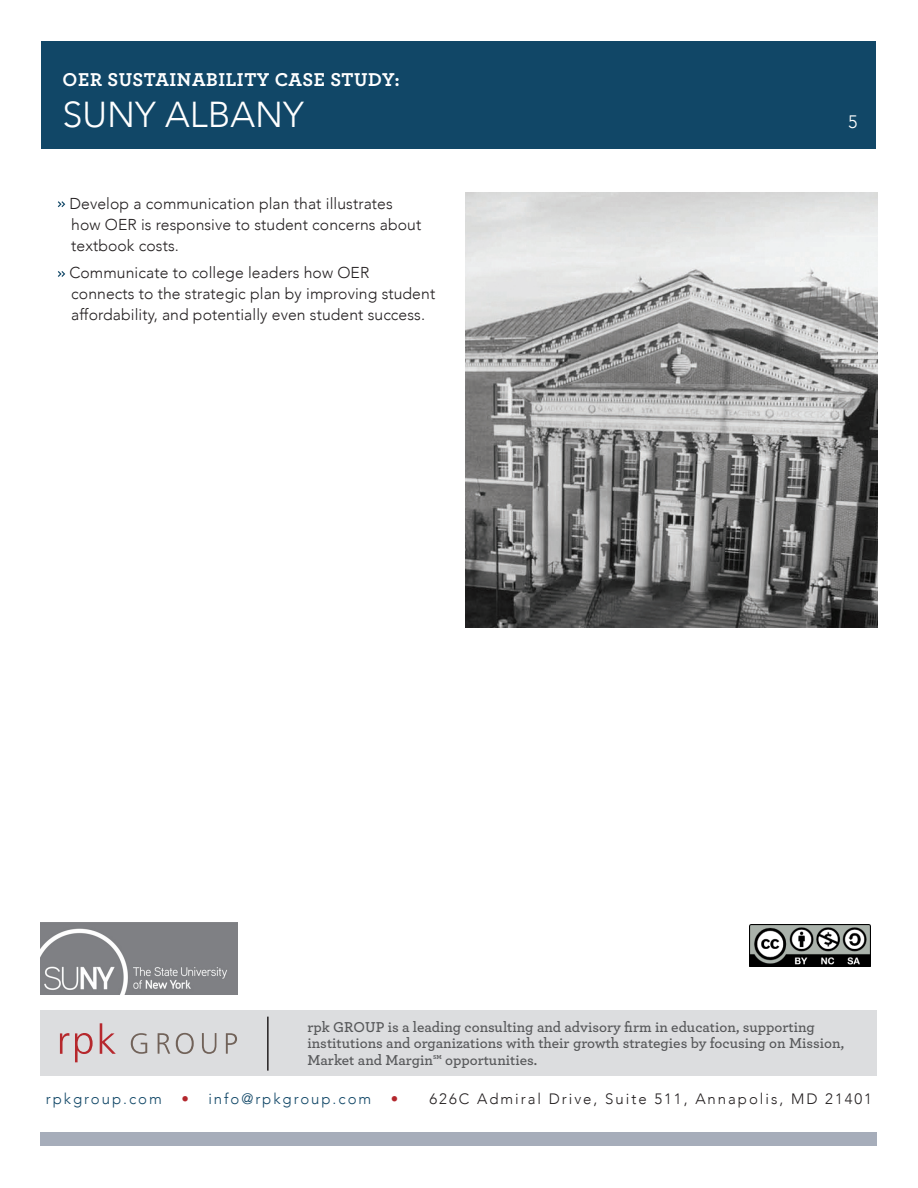
<style>
.page{position:relative;width:918px;height:1188px;background:#fff}
.page>*{position:absolute;margin:0;border:0;box-sizing:border-box;transform-origin:0 0}
.t1{font:300 36px "Avenir";color:#fff}
.t2{font:700 19.5px "Archer";letter-spacing:.03em;color:#fff}
.t3{font:300 18px "Avenir";color:#fff}
.body_bullet{font:300 15.75px/21px "Avenir";letter-spacing:.005em;color:#231f20}
.body_bullet-2{font:600 15px/16.5px "Archer";color:#57585a}
.body_noindent{font:300 15px "Avenir";letter-spacing:.13em;color:#231f20}
.body_noindent-2{font:300 15px "Avenir";letter-spacing:.13em;color:#114767}
.s1{color:#b3272d}
</style>
<div class="page">
<div style="left:41px;top:41px;width:835px;height:107px;background:#114767"></div>
<img style="left:466px;top:193px;width:412px;height:434px">
<div style="left:40px;top:1010px;width:838px;height:66px;background:#dcdddf"></div>
<svg style="left:60px;top:1033px;width:9px;height:21px"></svg>
<svg style="left:75px;top:1033px;width:18px;height:29px"></svg>
<svg style="left:100px;top:1023px;width:16px;height:31px"></svg>
<svg style="left:131px;top:1033px;width:16px;height:21px"></svg>
<svg style="left:158px;top:1033px;width:12px;height:21px"></svg>
<svg style="left:176px;top:1033px;width:18px;height:21px"></svg>
<svg style="left:202px;top:1033px;width:14px;height:21px"></svg>
<svg style="left:226px;top:1033px;width:11px;height:21px"></svg>
<hr style="left:267px;top:1017px;width:2px;height:54px;background:#231f20">
<img style="left:40px;top:922px;width:197px;height:73px">
<div style="left:40px;top:1133px;width:838px;height:13px;background:#a6adba"></div>
<img style="left:749px;top:925px;width:122px;height:42px">
<svg style="left:58px;top:201px;width:7px;height:6px"></svg>
<svg style="left:58px;top:271px;width:7px;height:6px"></svg>
<p class="t2" style="left:63px;top:64px;width:339px">OER SUSTAINABILITY CASE STUDY:</p>
<h1 class="t1" style="left:63px;top:93px;width:243px">SUNY ALBANY</h1>
<p class="body_bullet" style="left:70px;top:193px;width:353px">Develop a communication plan that illustrates how OER is responsive to student concerns about textbook costs.</p>
<p class="body_bullet" style="left:69px;top:263px;width:367px">Communicate to college leaders how OER connects to the strategic plan by improving student affordability, and potentially even student success.</p>
<p class="t3" style="left:848px;top:111px;width:11px">5</p>
<p class="body_bullet-2" style="left:308px;top:1018px;width:538px">rpk GROUP is a leading consulting and advisory firm in education, supporting institutions and organizations with their growth strategies by focusing on Mission,<br>Market and Margin℠ opportunities.</p>
<p class="body_noindent-2" style="left:46px;top:1090px;width:117px">rpkgroup.com</p>
<p class="body_noindent-2" style="left:181px;top:1090px;width:191px"><span class="s1">•</span> info@rpkgroup.com</p>
<p class="body_noindent" style="left:391px;top:1090px;width:483px"><span class="s1">•</span> 626C Admiral Drive, Suite 511, Annapolis, MD 21401</p>
</div>
